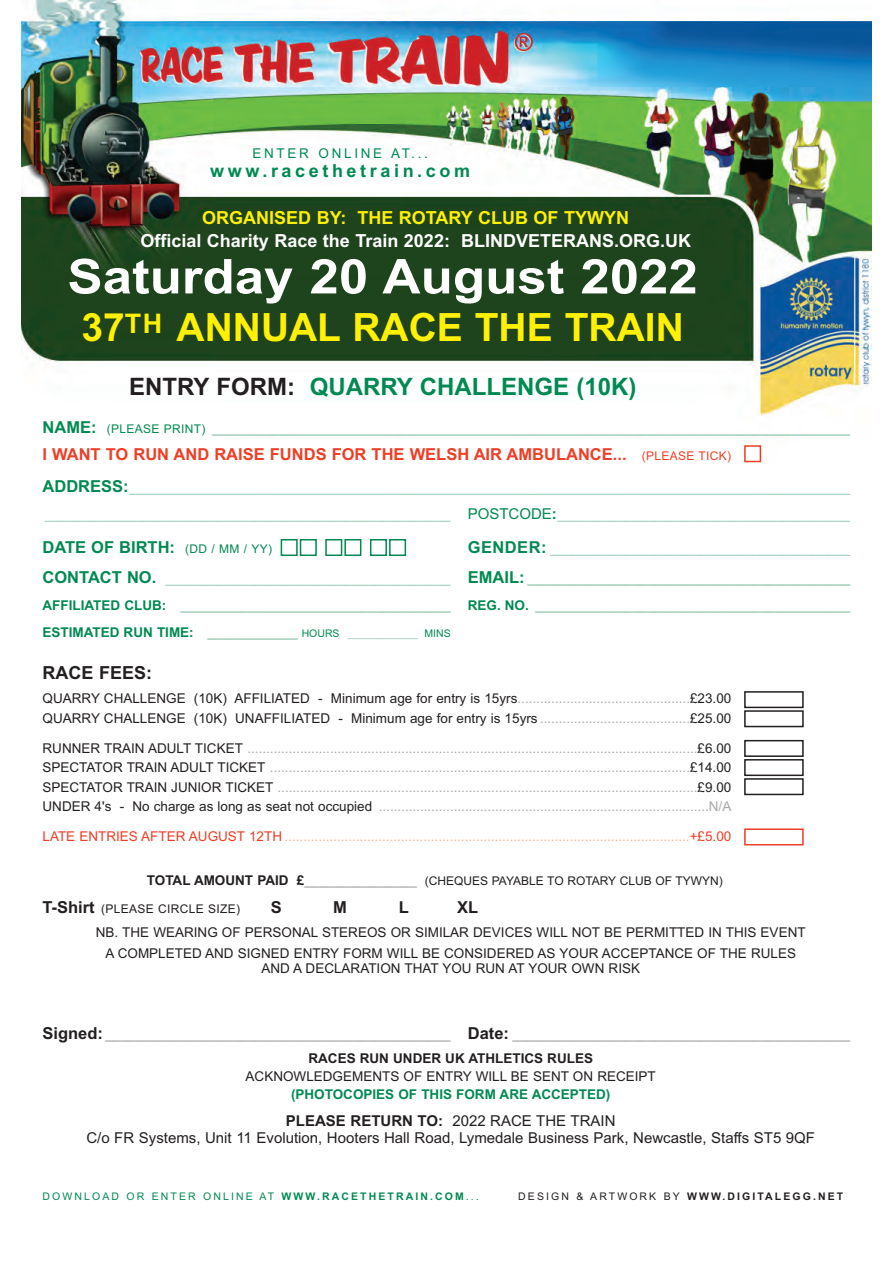
<style>
.page{position:relative;width:893px;height:1263px;background:#fff}
.page>*{position:absolute;margin:0;border:0;box-sizing:border-box;transform-origin:0 0}
.t1{font:700 48px "Arial";color:#fff;scale:1.1 1}
.t2{font:700 39px "Arial";color:#fff101}
.t3{font:700 24px "Arial";color:#008a52}
.t4{font:700 18px "Arial";color:#fff}
.t5{font:700 18px "Arial";color:#fff101}
.t6{font:700 18px "Arial";letter-spacing:.2em;color:#008a52}
.t7{font:700 18px "Arial";color:#231f20}
.t8{font:700 16.5px "Arial";color:#ef3e25}
.t9{font:700 16.5px "Arial";color:#008a52}
.t10{font:700 16.5px "Arial";color:#231f20}
.t11{font:15px/16.5px "Arial";color:#231f20;text-align:center}
.t12{font:13.5px/19.5px "Arial";color:#a8a9ad;text-align:justify}
.t13{font:13.5px/19.5px "Arial";color:#231f20}
.t14{font:700 13.5px/27px "Arial";color:#90c4ab}
.t15{font:13.5px/27px "Arial";color:#90c4ab}
.t16{font:13.5px "Arial";color:#f9b192}
.t17{font:700 13.5px/24px "Arial";color:#a8a9ad}
.t18{font:700 13.5px "Arial";color:#008a52}
.t19{font:13.5px "Arial";letter-spacing:.2em;color:#008a52}
.t20{font:12px "Arial";color:#231f20}
.t21{font:12px "Arial";letter-spacing:.03em;color:#231f20}
.t22{font:10.5px "Arial";letter-spacing:.2em;color:#008a52}
.t23{font:700 10.5px "Arial";letter-spacing:.2em;color:#231f20}
.s1{color:#231f20}
.s2{font-size:16.5px;color:#008a52}
.s3{font-weight:400;font-size:12px;color:#008a52}
.s4{font-weight:400;font-size:12px}
.s5{font-weight:700;font-size:16.5px;color:#008a52}
.s6{font-size:15px;color:#008a52}
.s7{font-weight:700;font-size:15px;color:#008a52}
.s8{font-weight:400}
.s9{color:#008a52}
.s10{color:#90c4ab}
.s11{font-weight:400;font-size:10.5px}
.s12{font-weight:400;font-size:10.5px;color:#90c4ab}
.s13{color:#a8a9ad}
.s14{color:#ef3e25}
.s15{font-weight:700;font-size:13.5px}
.s16{font-weight:700;font-size:13.5px;color:#a8a9ad}
.s17{font-weight:700;font-size:16.5px}
.s18{font-size:16.5px;color:#231f20}
.s19{font-weight:700}
</style>
<div class="page">
<img style="left:21px;top:0;width:851px;height:463px">
<div style="left:744px;top:691px;width:60px;height:17px;border:2px solid #231f20"></div>
<div style="left:744px;top:710px;width:60px;height:17px;border:2px solid #231f20"></div>
<div style="left:744px;top:740px;width:60px;height:17px;border:2px solid #231f20"></div>
<div style="left:744px;top:759px;width:60px;height:17px;border:2px solid #231f20"></div>
<div style="left:744px;top:778px;width:60px;height:17px;border:2px solid #231f20"></div>
<div style="left:744px;top:828px;width:60px;height:17px;border:2px solid #ef3e25"></div>
<div style="left:744px;top:445px;width:17px;height:17px;border:2px solid #ef3e25"></div>
<div style="left:281px;top:539px;width:17px;height:17px;border:2px solid #008a52"></div>
<div style="left:300px;top:539px;width:17px;height:17px;border:2px solid #008a52"></div>
<div style="left:325px;top:539px;width:17px;height:17px;border:2px solid #008a52"></div>
<div style="left:344px;top:539px;width:17px;height:17px;border:2px solid #008a52"></div>
<div style="left:370px;top:539px;width:17px;height:17px;border:2px solid #008a52"></div>
<div style="left:389px;top:539px;width:17px;height:17px;border:2px solid #008a52"></div>
<p class="t19" style="left:252px;top:145px;width:177px">ENTER ONLINE AT...</p>
<h3 class="t6" style="left:210px;top:160px;width:261px">www.racethetrain.com</h3>
<h3 class="t5" style="left:202px;top:208px;width:428px">ORGANISED BY: THE ROTARY CLUB OF TYWYN</h3>
<h3 class="t4" style="left:140px;top:230px;width:552px">Official Charity Race the Train 2022: BLINDVETERANS.ORG.UK</h3>
<h1 class="t1" style="left:67px;top:249px;width:575px">Saturday 20 August 2022</h1>
<h2 class="t2" style="left:81px;top:305px;width:604px">37<sup>TH</sup> ANNUAL RACE THE TRAIN</h2>
<h3 class="t3" style="left:129px;top:373px;width:509px"><span class="s1">ENTRY FORM:</span> QUARRY CHALLENGE (10K)</h3>
<p class="t14" style="left:43px;top:415px;width:809px"><span class="s2">NAME:</span> <span class="s3">(PLEASE PRINT)</span> _____________________________________________________________________________________</p>
<p class="t8" style="left:43px;top:445px;width:690px">I WANT TO RUN AND RAISE FUNDS FOR THE WELSH AIR AMBULANCE... <span class="s4">(PLEASE TICK)</span></p>
<p class="t15" style="left:43px;top:473px;width:809px"><span class="s5">ADDRESS:</span>________________________________________________________________________________________________ ______________________________________________________ <span class="s6">POSTCODE</span><span class="s7">:</span>_______________________________________</p>
<p class="t9" style="left:43px;top:538px;width:231px">DATE OF BIRTH: <span class="s4">(DD / MM / YY)</span></p>
<p class="t15" style="left:468px;top:535px;width:384px"><span class="s5">GENDER:</span> ________________________________________</p>
<p class="t14" style="left:43px;top:565px;width:809px"><span class="s2">CONTACT NO.</span> <span class="s8">______________________________________</span> <span class="s2">EMAIL:</span> ___________________________________________<br><span class="s9">AFFILIATED CLUB:</span> ____________________________________</p>
<p class="t14" style="left:468px;top:592px;width:384px"><span class="s9">REG. NO.</span> __________________________________________</p>
<p class="t18" style="left:43px;top:624px;width:410px">ESTIMATED RUN TIME: <span class="s10">____________</span> <span class="s11">HOURS</span> <span class="s12">____________</span> <span class="s11">MINS</span></p>
<h3 class="t7" style="left:43px;top:662px;width:111px">RACE FEES:</h3>
<p class="t13" style="left:43px;top:689px;width:690px">QUARRY CHALLENGE (10K) AFFILIATED - Minimum age for entry is 15yrs<span class="s13">..............................................</span>£23.00<br>QUARRY CHALLENGE (10K) UNAFFILIATED - Minimum age for entry is 15yrs <span class="s13">........................................</span>£25.00</p>
<p class="t12" style="left:43px;top:738px;width:690px"><span class="s1">RUNNER TRAIN ADULT TICKET</span> ........................................................................................................................<span class="s1">£6.00<br>SPECTATOR TRAIN ADULT TICKET</span> ................................................................................................................<span class="s1">£14.00<br>SPECTATOR TRAIN JUNIOR TICKET</span> ................................................................................................................<span class="s1">£9.00<br>UNDER 4's - No charge as long as seat not occupied</span> ........................................................................................N/A</p>
<p class="t16" style="left:43px;top:828px;width:690px"><span class="s14">LATE ENTRIES AFTER AUGUST 12TH</span> ............................................................................................................<span class="s14">+£5.00</span></p>
<p class="t20" style="left:147px;top:873px;width:577px"><span class="s15">TOTAL AMOUNT PAID £</span><span class="s16">_______________</span> (CHEQUES PAYABLE TO ROTARY CLUB OF TYWYN)</p>
<p class="t21" style="left:43px;top:902px;width:199px"><span class="s17">T-Shirt</span> (PLEASE CIRCLE SIZE)</p>
<p class="t10" style="left:271px;top:898px;width:13px">S</p>
<p class="t10" style="left:333px;top:898px;width:15px">M</p>
<p class="t10" style="left:399px;top:898px;width:12px">L</p>
<p class="t10" style="left:457px;top:898px;width:23px">XL</p>
<p class="t13" style="left:96px;top:922px;width:711px;line-height:21px;text-align:center">NB. THE WEARING OF PERSONAL STEREOS OR SIMILAR DEVICES WILL NOT BE PERMITTED IN THIS EVENT<br>A COMPLETED AND SIGNED ENTRY FORM WILL BE CONSIDERED AS YOUR ACCEPTANCE OF THE RULES</p>
<p class="t13" style="left:261px;top:959px;width:380px">AND A DECLARATION THAT YOU RUN AT YOUR OWN RISK</p>
<p class="t17" style="left:308px;top:1022px;width:543px;text-indent:-266px"><span class="s18">Signed:</span> ______________________________________________ <span class="s18">Date:</span> _____________________________________________<br><span class="s1">RACES RUN UNDER UK ATHLETICS RULES</span></p>
<p class="t13" style="left:246px;top:1067px;width:412px">ACKNOWLEDGEMENTS OF ENTRY WILL BE SENT ON RECEIPT</p>
<p class="t18" style="left:291px;top:1086px;width:321px">(PHOTOCOPIES OF THIS FORM ARE ACCEPTED)</p>
<p class="t11" style="left:86px;top:1113px;width:730px"><span class="s19">PLEASE RETURN TO:</span> 2022 RACE THE TRAIN<br>C/o FR Systems, Unit 11 Evolution, Hooters Hall Road, Lymedale Business Park, Newcastle, Staffs ST5 9QF</p>
<p class="t22" style="left:43px;top:1190px;width:438px">DOWNLOAD OR ENTER ONLINE AT <span class="s19">WWW.RACETHETRAIN.COM</span>...</p>
<p class="t23" style="left:518px;top:1190px;width:327px"><span class="s8">DESIGN &amp; ARTWORK BY</span> WWW.DIGITALEGG.NET</p>
</div>
